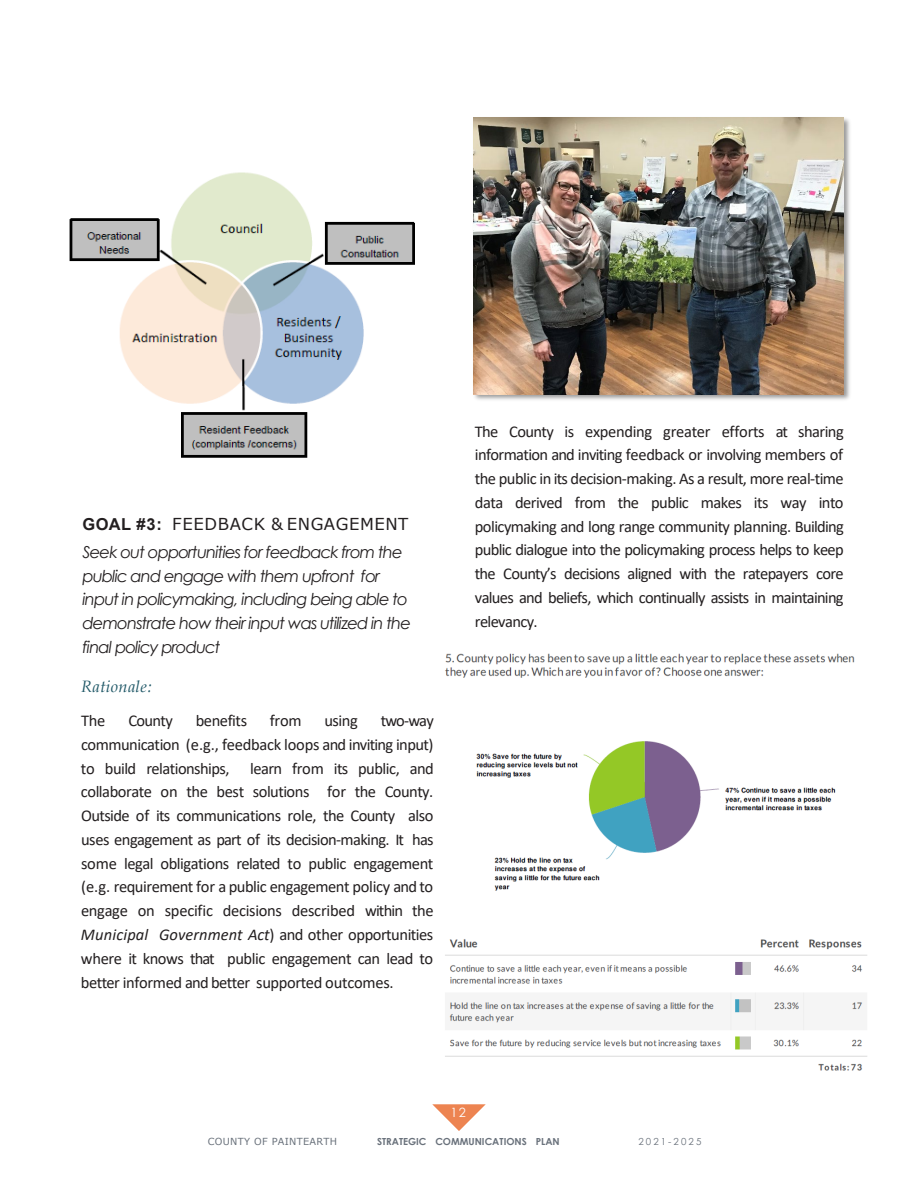
<style>
.page{position:relative;width:918px;height:1188px;background:#fff}
.page>*{position:absolute;margin:0;border:0;box-sizing:border-box;transform-origin:0 0}
.t1{font:16.5px/23.7px "Calibri";letter-spacing:-.035em;color:#231f20;text-align:justify}
.t2{font:italic 16.5px/23.7px "Century Gothic";letter-spacing:-.055em;color:#231f20}
.t3{font:16.5px "Verdana";letter-spacing:.035em;color:#231f20}
.t4{font:italic 16.5px "Book Antiqua";letter-spacing:.02em;color:#215968}
.t5{font:12.75px "Century Gothic";color:#fff}
.t6{font:700 9.75px "Century Gothic";color:#69717b}
.t7{font:9.75px "Verdana";letter-spacing:.03em;color:#69717b}
.t8{font:9.75px "Century Gothic";letter-spacing:.215em;color:#69717b}
.s1{font-family:"Arial";font-weight:700}
.s2{font-style:italic}
</style>
<div class="page">
<svg style="left:432px;top:1104px;width:54px;height:27px"></svg>
<img style="left:69px;top:172px;width:346px;height:286px">
<img style="left:473px;top:118px;width:377px;height:282px">
<img style="left:473px;top:117px;width:371px;height:277px">
<img style="left:445px;top:653px;width:422px;height:418px">
<p class="t3" style="left:83px;top:513px;width:327px"><span class="s1">GOAL #3:</span> FEEDBACK &amp; ENGAGEMENT</p>
<p class="t2" style="left:83px;top:540px;width:330px">Seek out opportunities for feedback from the public and engage with them upfront for input in policymaking, including being able to demonstrate how their input was utilized in the final policy product</p>
<p class="t4" style="left:81px;top:675px;width:72px">Rationale:</p>
<p class="t1" style="left:81px;top:708px;width:26px">The</p>
<p class="t1" style="left:128px;top:708px;width:46px">County</p>
<p class="t1" style="left:196px;top:708px;width:53px">benefits</p>
<p class="t1" style="left:270px;top:708px;width:33px">from</p>
<p class="t1" style="left:324px;top:708px;width:35px">using</p>
<p class="t1" style="left:81px;top:708px;width:354px;text-indent:300px">two-way communication (e.g., feedback loops and inviting input) to build relationships,</p>
<p class="t1" style="left:81px;top:756px;width:354px;text-indent:169px">learn from its public, and collaborate on the best solutions for the County.<br>Outside of its communications role, the County also uses engagement as part of its decision-making. It has some legal obligations related to public engagement (e.g. requirement for a public engagement policy and to engage on specific decisions described within the <span class="s2">Municipal Government Act</span>) and other opportunities where it knows that public engagement can lead to better informed andbetter supported outcomes.</p>
<p class="t1" style="left:475px;top:419px;width:370px">The County is expending greater efforts at sharing information and inviting feedback or involving members of the public in its decision-making. As a result, more real-time data derived from the public makes its way into policymaking and long range community planning. Building public dialogue into the policymaking process helps to keep the County’s decisions aligned with the ratepayers core values and beliefs, which continually assists in maintaining relevancy.</p>
<p class="t5" style="left:451px;top:1103px;width:17px">12</p>
<p class="t7" style="left:208px;top:1135px;width:131px">COUNTY OF PAINTEARTH</p>
<p class="t6" style="left:377px;top:1134px;width:184px">STRATEGIC COMMUNICATIONS PLAN</p>
<p class="t8" style="left:638px;top:1135px;width:65px">2021-2025</p>
</div>
